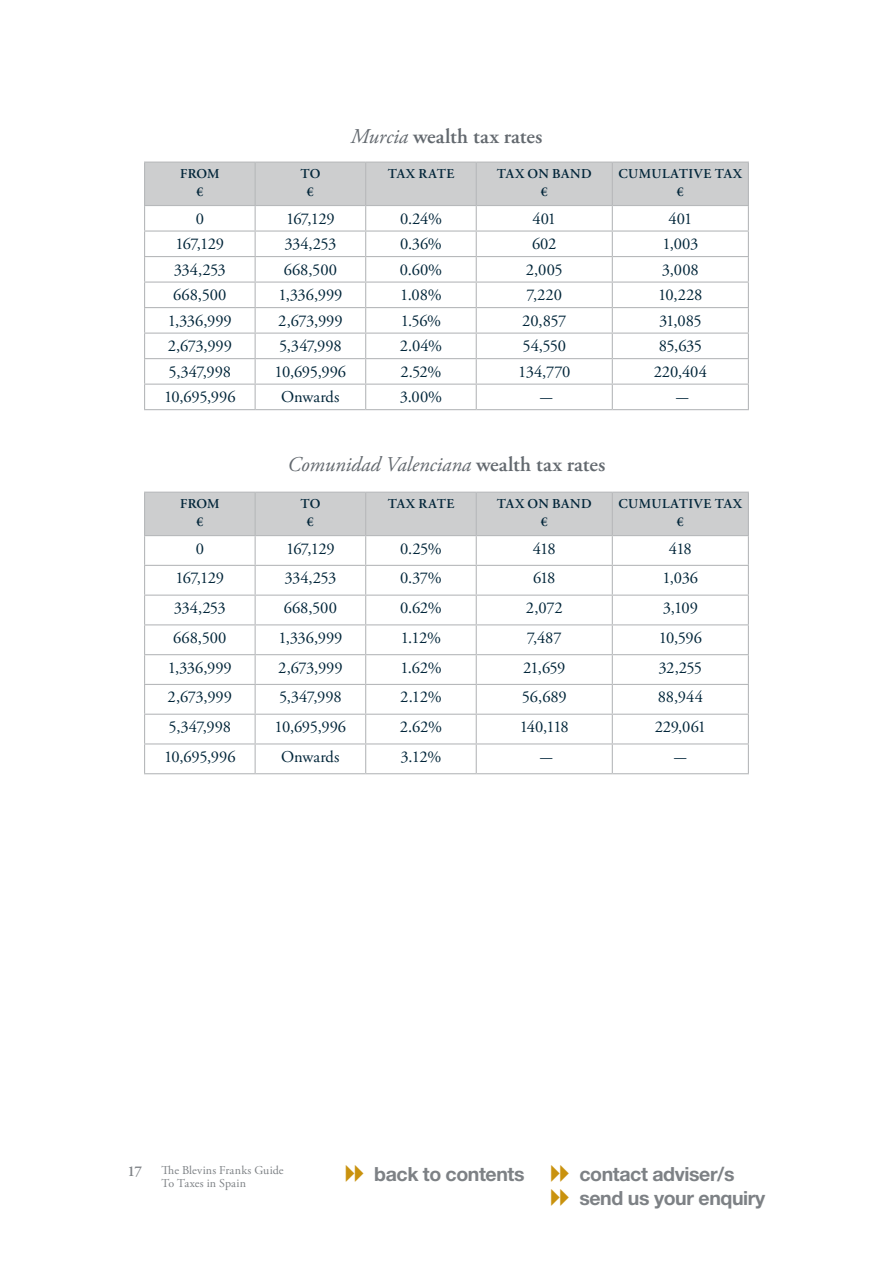
<style>
.page{position:relative;width:893px;height:1263px;background:#fff}
.page>*{position:absolute;margin:0;border:0;box-sizing:border-box;transform-origin:0 0}
.t1{font:italic 21px "Adobe Garamond Pro";letter-spacing:-.005em;color:#63696f}
.t2{font:600 21px "Adobe Garamond Pro";letter-spacing:.005em;color:#63696f}
.t3{font:700 19.5px/24px "Helvetica Neue LT Std";letter-spacing:-.02em;color:#7d8185}
.t4{font:16.5px "Adobe Garamond Pro";letter-spacing:-.01em;color:#012539}
.t5{font:600 15px "Adobe Garamond Pro";color:#7d8185}
.t6{font:600 13.5px/18px "Adobe Garamond Pro";letter-spacing:.03em;color:#012539;text-align:center}
.t7{font:12px/13.5px "Adobe Garamond Pro";letter-spacing:.015em;color:#7d8185}
.s1{font-weight:400;font-style:italic}
.s2{font-weight:600;font-style:normal}
</style>
<div class="page">
<hr style="left:144px;top:409px;width:111px;height:1px;background:#b7b9bb">
<svg style="left:144px;top:162px;width:605px;height:247px"></svg>
<hr style="left:255px;top:256px;width:111px;height:1px;background:#b7b9bb">
<hr style="left:366px;top:256px;width:110px;height:1px;background:#b7b9bb">
<hr style="left:476px;top:256px;width:136px;height:1px;background:#b7b9bb">
<hr style="left:612px;top:256px;width:137px;height:1px;background:#b7b9bb">
<hr style="left:255px;top:281px;width:111px;height:2px;background:#b7b9bb">
<hr style="left:366px;top:281px;width:110px;height:2px;background:#b7b9bb">
<hr style="left:476px;top:281px;width:136px;height:2px;background:#b7b9bb">
<hr style="left:612px;top:281px;width:137px;height:2px;background:#b7b9bb">
<hr style="left:255px;top:307px;width:111px;height:1px;background:#b7b9bb">
<hr style="left:366px;top:307px;width:110px;height:1px;background:#b7b9bb">
<hr style="left:476px;top:307px;width:136px;height:1px;background:#b7b9bb">
<hr style="left:612px;top:307px;width:137px;height:1px;background:#b7b9bb">
<hr style="left:255px;top:333px;width:111px;height:1px;background:#b7b9bb">
<hr style="left:366px;top:333px;width:110px;height:1px;background:#b7b9bb">
<hr style="left:476px;top:333px;width:136px;height:1px;background:#b7b9bb">
<hr style="left:612px;top:333px;width:137px;height:1px;background:#b7b9bb">
<hr style="left:255px;top:358px;width:111px;height:1px;background:#b7b9bb">
<hr style="left:366px;top:358px;width:110px;height:1px;background:#b7b9bb">
<hr style="left:476px;top:358px;width:136px;height:1px;background:#b7b9bb">
<hr style="left:612px;top:358px;width:137px;height:1px;background:#b7b9bb">
<hr style="left:255px;top:384px;width:111px;height:1px;background:#b7b9bb">
<hr style="left:366px;top:384px;width:110px;height:1px;background:#b7b9bb">
<hr style="left:476px;top:384px;width:136px;height:1px;background:#b7b9bb">
<hr style="left:612px;top:384px;width:137px;height:1px;background:#b7b9bb">
<hr style="left:255px;top:409px;width:111px;height:1px;background:#b7b9bb">
<hr style="left:366px;top:409px;width:110px;height:1px;background:#b7b9bb">
<hr style="left:476px;top:409px;width:136px;height:1px;background:#b7b9bb">
<hr style="left:612px;top:409px;width:137px;height:1px;background:#b7b9bb">
<hr style="left:144px;top:773px;width:111px;height:1px;background:#b7b9bb">
<svg style="left:144px;top:492px;width:605px;height:281px"></svg>
<hr style="left:255px;top:595px;width:111px;height:1px;background:#b7b9bb">
<hr style="left:366px;top:595px;width:110px;height:1px;background:#b7b9bb">
<hr style="left:476px;top:595px;width:136px;height:1px;background:#b7b9bb">
<hr style="left:612px;top:595px;width:137px;height:1px;background:#b7b9bb">
<hr style="left:255px;top:624px;width:111px;height:1px;background:#b7b9bb">
<hr style="left:366px;top:624px;width:110px;height:1px;background:#b7b9bb">
<hr style="left:476px;top:624px;width:136px;height:1px;background:#b7b9bb">
<hr style="left:612px;top:624px;width:137px;height:1px;background:#b7b9bb">
<hr style="left:255px;top:654px;width:111px;height:1px;background:#b7b9bb">
<hr style="left:366px;top:654px;width:110px;height:1px;background:#b7b9bb">
<hr style="left:476px;top:654px;width:136px;height:1px;background:#b7b9bb">
<hr style="left:612px;top:654px;width:137px;height:1px;background:#b7b9bb">
<hr style="left:255px;top:684px;width:111px;height:1px;background:#b7b9bb">
<hr style="left:366px;top:684px;width:110px;height:1px;background:#b7b9bb">
<hr style="left:476px;top:684px;width:136px;height:1px;background:#b7b9bb">
<hr style="left:612px;top:684px;width:137px;height:1px;background:#b7b9bb">
<hr style="left:255px;top:714px;width:111px;height:1px;background:#b7b9bb">
<hr style="left:366px;top:714px;width:110px;height:1px;background:#b7b9bb">
<hr style="left:476px;top:714px;width:136px;height:1px;background:#b7b9bb">
<hr style="left:612px;top:714px;width:137px;height:1px;background:#b7b9bb">
<hr style="left:255px;top:743px;width:111px;height:1px;background:#b7b9bb">
<hr style="left:366px;top:743px;width:110px;height:1px;background:#b7b9bb">
<hr style="left:476px;top:743px;width:136px;height:1px;background:#b7b9bb">
<hr style="left:612px;top:743px;width:137px;height:1px;background:#b7b9bb">
<hr style="left:255px;top:773px;width:111px;height:1px;background:#b7b9bb">
<hr style="left:366px;top:773px;width:110px;height:1px;background:#b7b9bb">
<hr style="left:476px;top:773px;width:136px;height:1px;background:#b7b9bb">
<hr style="left:612px;top:773px;width:137px;height:1px;background:#b7b9bb">
<p class="t2" style="left:351px;top:124px;width:193px"><span class="s1">Murcia</span> wealth tax rates</p>
<p class="t6" style="left:180px;top:165px;width:41px">FROM €</p>
<p class="t6" style="left:300px;top:165px;width:21px">TO €</p>
<p class="t6" style="left:388px;top:165px;width:68px">TAX RATE</p>
<p class="t6" style="left:497px;top:165px;width:96px">TAX ON BAND €</p>
<p class="t6" style="left:619px;top:165px;width:125px">CUMULATIVE TAX €</p>
<p class="t4" style="left:196px;top:208px;width:10px">0</p>
<p class="t4" style="left:286px;top:208px;width:50px">167,129</p>
<p class="t4" style="left:400px;top:208px;width:43px">0.24%</p>
<p class="t4" style="left:532px;top:208px;width:25px">401</p>
<p class="t4" style="left:668px;top:208px;width:25px">401</p>
<p class="t4" style="left:176px;top:234px;width:50px">167,129</p>
<p class="t4" style="left:284px;top:234px;width:53px">334,253</p>
<p class="t4" style="left:400px;top:234px;width:43px">0.36%</p>
<p class="t4" style="left:532px;top:234px;width:26px">602</p>
<p class="t4" style="left:662px;top:234px;width:38px">1,003</p>
<p class="t4" style="left:174px;top:259px;width:53px">334,253</p>
<p class="t4" style="left:284px;top:259px;width:55px">668,500</p>
<p class="t4" style="left:400px;top:259px;width:44px">0.60%</p>
<p class="t4" style="left:526px;top:259px;width:39px">2,005</p>
<p class="t4" style="left:662px;top:259px;width:38px">3,008</p>
<p class="t4" style="left:173px;top:285px;width:55px">668,500</p>
<p class="t4" style="left:278px;top:285px;width:66px">1,336,999</p>
<p class="t4" style="left:400px;top:285px;width:43px">1.08%</p>
<p class="t4" style="left:527px;top:285px;width:37px">7,220</p>
<p class="t4" style="left:658px;top:285px;width:46px">10,228</p>
<p class="t4" style="left:168px;top:310px;width:66px">1,336,999</p>
<p class="t4" style="left:278px;top:310px;width:66px">2,673,999</p>
<p class="t4" style="left:401px;top:310px;width:42px">1.56%</p>
<p class="t4" style="left:522px;top:310px;width:46px">20,857</p>
<p class="t4" style="left:659px;top:310px;width:44px">31,085</p>
<p class="t4" style="left:168px;top:336px;width:66px">2,673,999</p>
<p class="t4" style="left:279px;top:336px;width:64px">5,347,998</p>
<p class="t4" style="left:400px;top:336px;width:44px">2.04%</p>
<p class="t4" style="left:522px;top:336px;width:45px">54,550</p>
<p class="t4" style="left:659px;top:336px;width:45px">85,635</p>
<p class="t4" style="left:169px;top:361px;width:64px">5,347,998</p>
<p class="t4" style="left:275px;top:361px;width:73px">10,695,996</p>
<p class="t4" style="left:400px;top:361px;width:43px">2.52%</p>
<p class="t4" style="left:518px;top:361px;width:54px">134,770</p>
<p class="t4" style="left:654px;top:361px;width:55px">220,404</p>
<p class="t4" style="left:164px;top:387px;width:73px">10,695,996</p>
<p class="t4" style="left:281px;top:387px;width:60px">Onwards</p>
<p class="t4" style="left:400px;top:387px;width:44px">3.00%</p>
<p class="t4" style="left:540px;top:387px;width:14px">-</p>
<p class="t4" style="left:676px;top:387px;width:14px">-</p>
<p class="t1" style="left:288px;top:451px;width:319px">Comunidad Valenciana <span class="s2">wealth tax rates</span></p>
<p class="t6" style="left:180px;top:495px;width:41px">FROM €</p>
<p class="t6" style="left:300px;top:495px;width:21px">TO €</p>
<p class="t6" style="left:388px;top:495px;width:68px">TAX RATE</p>
<p class="t6" style="left:497px;top:495px;width:96px">TAX ON BAND €</p>
<p class="t6" style="left:619px;top:495px;width:125px">CUMULATIVE TAX €</p>
<p class="t4" style="left:196px;top:538px;width:10px">0</p>
<p class="t4" style="left:286px;top:538px;width:50px">167,129</p>
<p class="t4" style="left:400px;top:538px;width:43px">0.25%</p>
<p class="t4" style="left:533px;top:538px;width:24px">418</p>
<p class="t4" style="left:669px;top:538px;width:24px">418</p>
<p class="t4" style="left:176px;top:568px;width:50px">167,129</p>
<p class="t4" style="left:284px;top:568px;width:53px">334,253</p>
<p class="t4" style="left:400px;top:568px;width:43px">0.37%</p>
<p class="t4" style="left:533px;top:568px;width:24px">618</p>
<p class="t4" style="left:662px;top:568px;width:37px">1,036</p>
<p class="t4" style="left:174px;top:598px;width:53px">334,253</p>
<p class="t4" style="left:284px;top:598px;width:55px">668,500</p>
<p class="t4" style="left:400px;top:598px;width:43px">0.62%</p>
<p class="t4" style="left:526px;top:598px;width:38px">2,072</p>
<p class="t4" style="left:663px;top:598px;width:37px">3,109</p>
<p class="t4" style="left:173px;top:628px;width:55px">668,500</p>
<p class="t4" style="left:278px;top:628px;width:66px">1,336,999</p>
<p class="t4" style="left:401px;top:628px;width:42px">1.12%</p>
<p class="t4" style="left:527px;top:628px;width:36px">7,487</p>
<p class="t4" style="left:659px;top:628px;width:45px">10,596</p>
<p class="t4" style="left:168px;top:657px;width:66px">1,336,999</p>
<p class="t4" style="left:278px;top:657px;width:66px">2,673,999</p>
<p class="t4" style="left:400px;top:657px;width:43px">1.62%</p>
<p class="t4" style="left:523px;top:657px;width:44px">21,659</p>
<p class="t4" style="left:658px;top:657px;width:45px">32,255</p>
<p class="t4" style="left:168px;top:687px;width:66px">2,673,999</p>
<p class="t4" style="left:279px;top:687px;width:64px">5,347,998</p>
<p class="t4" style="left:400px;top:687px;width:43px">2.12%</p>
<p class="t4" style="left:522px;top:687px;width:46px">56,689</p>
<p class="t4" style="left:658px;top:687px;width:47px">88,944</p>
<p class="t4" style="left:169px;top:717px;width:64px">5,347,998</p>
<p class="t4" style="left:275px;top:717px;width:73px">10,695,996</p>
<p class="t4" style="left:400px;top:717px;width:44px">2.62%</p>
<p class="t4" style="left:520px;top:717px;width:51px">140,118</p>
<p class="t4" style="left:655px;top:717px;width:53px">229,061</p>
<p class="t4" style="left:164px;top:747px;width:73px">10,695,996</p>
<p class="t4" style="left:281px;top:747px;width:60px">Onwards</p>
<p class="t4" style="left:400px;top:747px;width:42px">3.12%</p>
<p class="t4" style="left:540px;top:747px;width:14px">-</p>
<p class="t4" style="left:674px;top:747px;width:14px">-</p>
<p class="t7" style="left:162px;top:1163px;width:124px">The Blevins Franks Guide<br>To Taxes in Spain</p>
<p class="t5" style="left:128px;top:1162px;width:16px">17</p>
<p class="t3" style="left:579px;top:1161px;width:187px">contact adviser/s send us your enquiry</p>
<p class="t3" style="left:374px;top:1161px;width:152px">back to contents</p>
</div>
